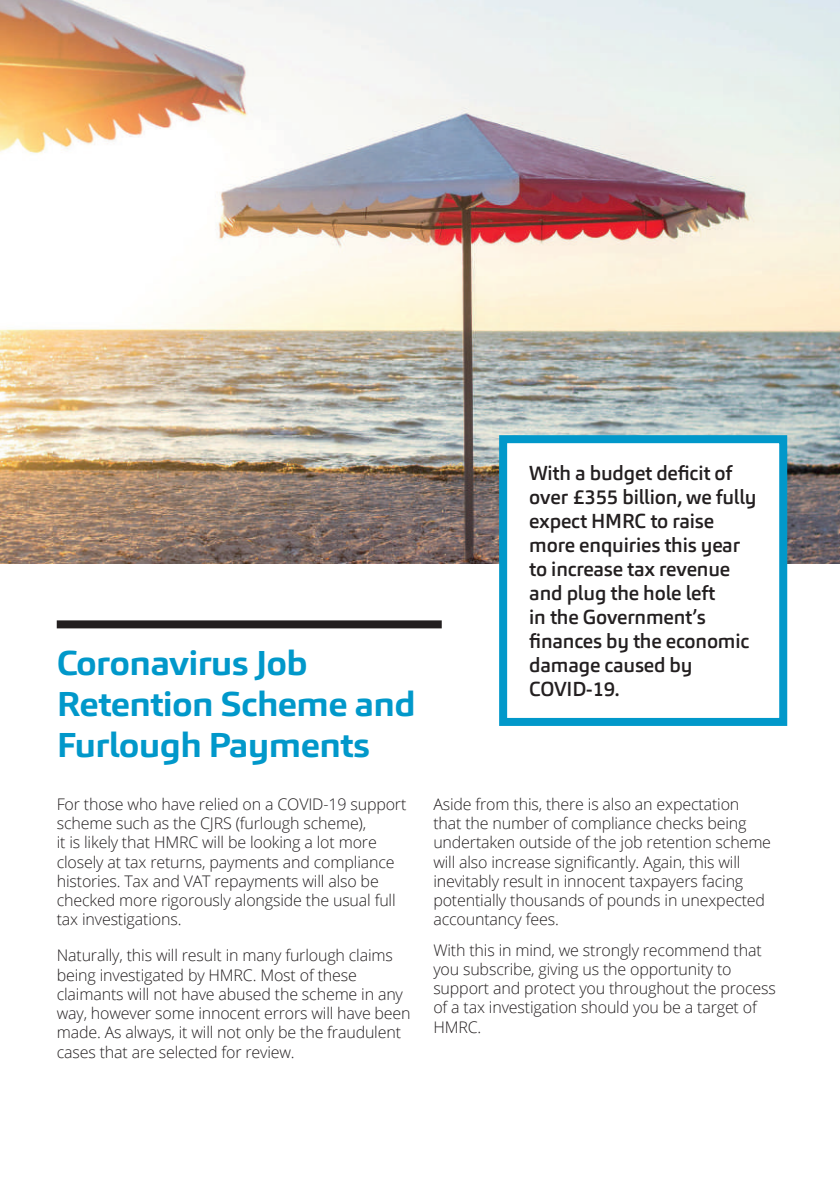
<style>
.page{position:relative;width:840px;height:1191px;background:#fff}
.page>*{position:absolute;margin:0;border:0;box-sizing:border-box;transform-origin:0 0}
.t1{font:700 34px/40.8px "Carnac";letter-spacing:-.02em;color:#0198ca;scale:1.08 1}
.t2{font:500 20px/24px "Carnac";letter-spacing:-.01em;color:#231f20}
.t3{font:300 16px/19.2px "Open Sans";letter-spacing:-.01em;color:#231f20}
</style>
<div class="page">
<img style="left:0;top:0;width:839px;height:563px">
<div style="left:499px;top:435px;width:287px;height:291px;background:#fff;border:8px solid #0198ca"></div>
<div style="left:57px;top:620px;width:384px;height:8px;background:#231f20"></div>
<h1 class="t1" style="left:57px;top:643px;width:334px">Coronavirus Job<br>Retention Scheme and<br>Furlough Payments</h1>
<p class="t3" style="left:57px;top:794px;width:351px">For those who have relied on a COVID-19 support scheme such as the CJRS (furlough scheme),<br>it is likely that HMRC will be looking a lot more closely at tax returns, payments and compliance histories. Tax and VAT repayments will also be checked more rigorously alongside the usual full tax investigations.</p>
<p class="t3" style="left:57px;top:945px;width:355px">Naturally, this will result in many furlough claims being investigated by HMRC. Most of these claimants will not have abused the scheme in any way, however some innocent errors will have been made. As always, it will not only be the fraudulent cases that are selected for review.</p>
<p class="t2" style="left:529px;top:461px;width:228px">With a budget deficit of over £355 billion, we fully expect HMRC to raise more enquiries this year to increase tax revenue and plug the hole left<br>in the Government’s finances by the economic damage caused by<br>COVID-19.</p>
<p class="t3" style="left:433px;top:794px;width:339px">Aside from this, there is also an expectation that the number of compliance checks being undertaken outside of the job retention scheme will also increase significantly. Again, this will inevitably result in innocent taxpayers facing potentially thousands of pounds in unexpected accountancy fees.</p>
<p class="t3" style="left:433px;top:940px;width:344px">With this in mind, we strongly recommend that you subscribe, giving us the opportunity to support and protect you throughout the process of a tax investigation should you be a target of HMRC.</p>
</div>
